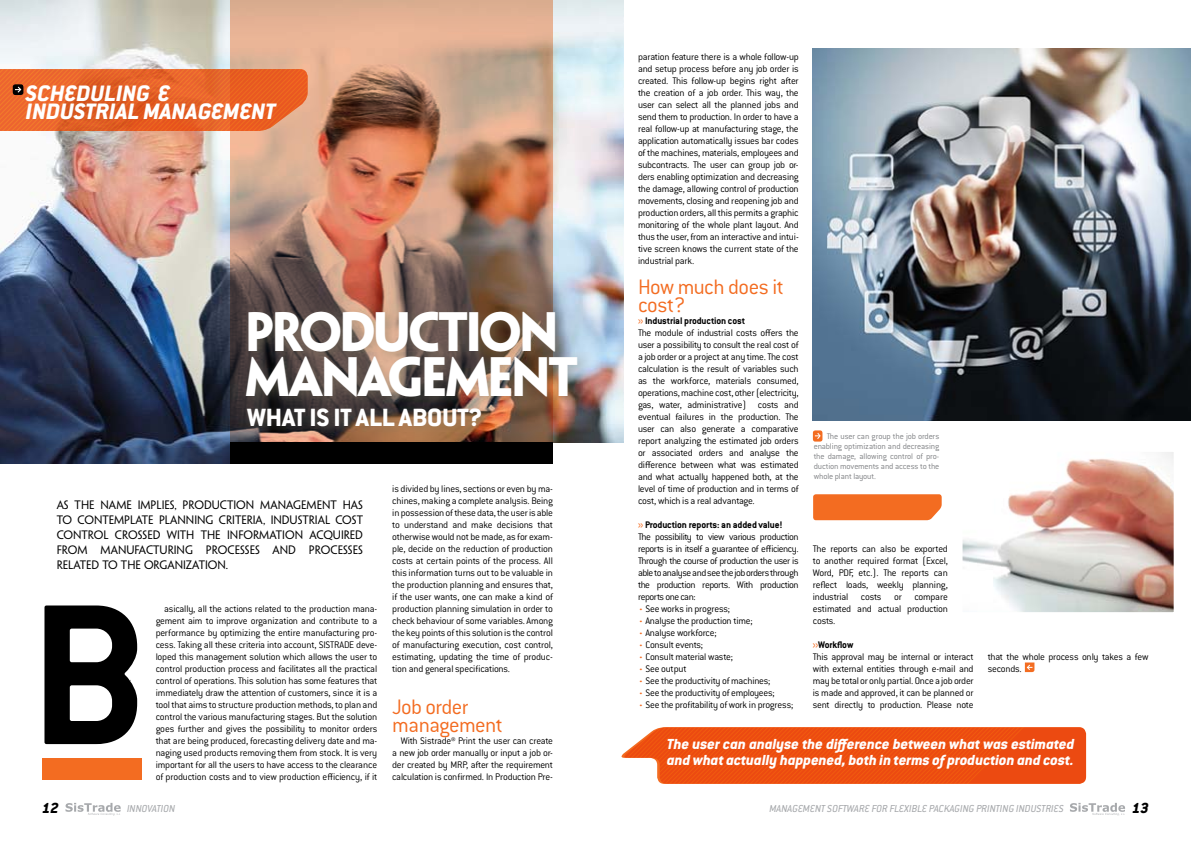
<style>
.page{position:relative;width:1191px;height:842px;background:#fff}
.page>*{position:absolute;margin:0;border:0;box-sizing:border-box;transform-origin:0 0}
.t1{font:700 220px "Conduit ITC Std";color:#000}
.t2{font:700 49.8px/45px "Penumbra Sans Std";letter-spacing:-.05em;color:#fff;scale:.96 1}
.t3{font:800 27.4px "Conduit ITC Std";letter-spacing:-.01em;color:#fff}
.t4{font:italic 800 24.5px/18px "Conduit ITC Std";color:#fff}
.t5{font:300 23px/18px "Conduit ITC Std";letter-spacing:-.025em;color:#f36c21}
.t6{font:italic 800 16px/16px "Conduit ITC Std";color:#fff}
.t7{font:italic 800 16px "Conduit ITC Std";color:#000}
.t8{font:italic 11.1px "Conduit ITC Std";color:#a7a9ac}
.t9{font:11px/15px "Penumbra Sans Std";color:#000;text-align:justify}
.t10{font:300 10.5px/12px "Conduit ITC Std";letter-spacing:-.025em;color:#000;text-align:justify}
.t11{font:300 9px/10px "Conduit ITC Std";letter-spacing:-.015em;color:#808285;text-align:justify}
.s1{font-weight:700;color:#f36c21}
.s2{font-weight:700}
.s3{font-weight:900;color:#f36c21}
</style>
<div class="page">
<svg style="left:1070px;top:803px;width:55px;height:13px"></svg>
<svg style="left:66px;top:803px;width:55px;height:13px"></svg>
<img style="left:813px;top:48px;width:378px;height:372px">
<img style="left:0;top:0;width:624px;height:464px">
<img style="left:231px;top:0;width:322px;height:443px">
<svg style="left:1025px;top:662px;width:9px;height:10px"></svg>
<svg style="left:621px;top:727px;width:465px;height:57px;background:#ee591e"></svg>
<div style="left:240px;top:306px;width:350px;height:132px;background:#78765c;opacity:.39"></div>
<div style="left:231px;top:443px;width:322px;height:21px;background:#000"></div>
<div style="left:553px;top:443px;width:74px;height:32px;background:#fff"></div>
<div style="left:43px;top:758px;width:99px;height:22px;background:#f36c21"></div>
<div style="left:813px;top:494px;width:128px;height:26px;background:#f36c21"></div>
<div style="left:813px;top:430px;width:9px;height:12px;background:#f36c21;border-radius:2px"></div>
<svg style="left:815px;top:433px;width:6px;height:6px"></svg>
<svg style="left:0;top:69px;width:308px;height:62px;background:#e6642a"></svg>
<img style="left:962px;top:452px;width:212px;height:161px">
<h3 class="t4" style="left:26px;top:83px;width:145px">Scheduling e<br>INDUSTRIAL</h3>
<h3 class="t4" style="left:143px;top:101px;width:31px">MANAGE</h3>
<h3 class="t4" style="left:223px;top:101px;width:30px">MENT</h3>
<h2 class="t2" style="left:245px;top:310px;width:348px">PRODUCTION<br>MANAGEMENT</h2>
<h3 class="t3" style="left:247px;top:401px;width:236px">WHAT IS IT ALL ABOUT?</h3>
<p class="t9" style="left:57px;top:497px;width:308px">AS THE NAME IMPLIES, PRODUCTION MANAGEMENT HAS TO CONTEMPLATE PLANNING CRITERIA, INDUSTRIAL COST CONTROL CROSSED WITH THE INFORMATION ACQUIRED FROM MANUFACTURING PROCESSES AND PROCESSES RELATED TO THE ORGANIZATION.</p>
<h1 class="t1" style="left:30px;top:542px;width:119px">B</h1>
<p class="t10" style="left:156px;top:602px;width:223px;text-indent:9px">asically, all the actions related to the production mana&shy;gement aim to improve organization and contribute to a performance by optimizing the entire manufacturing pro&shy;cess. Taking all these criteria into account, SISTRADE deve&shy;loped this management solution which allows the user to control production process and facilitates all the practical control of operations. This solution has some features that immediately draw the attention of customers, since it is a tool that aims to structure production methods, to plan and control the various manufacturing stages. But the solution goes further and gives the possibility to monitor orders that are being produced, forecasting delivery date and ma&shy;naging used products removing them from stock. It is very important for all the users to have access to the clearance of production costs and to view production efficiency, if it</p>
<p class="t10" style="left:392px;top:482px;width:162px">is divided by lines, sections or even by ma&shy;chines, making a complete analysis. Being in possession of these data, the user is able to understand and make decisions that otherwise would not be made, as for exam&shy;ple, decide on the reduction of production costs at certain points of the process. All this information turns out to be valuable in the production planning and ensures that, if the user wants, one can make a kind of production planning simulation in order to check behaviour of some variables. Among the key points of this solution is the control of manufacturing execution, cost control, estimating, updating the time of produc&shy;tion and general specifications.</p>
<h3 class="t5" style="left:392px;top:697px;width:112px">Job order management</h3>
<p class="t10" style="left:392px;top:734px;width:162px;text-indent:9px">With Sistrade® Print the user can create a new job order manually or input a job or&shy;der created by MRP, after the requirement calculation is confirmed. In Production Pre-</p>
<p class="t10" style="left:638px;top:50px;width:162px">paration feature there is a whole follow-up and setup process before any job order is created. This follow-up begins right after the creation of a job order. This way, the user can select all the planned jobs and send them to production. In order to have a real follow-up at manufacturing stage, the application automatically issues bar codes of the machines, materials, employees and subcontracts. The user can group job or&shy;ders enabling optimization and decreasing the damage, allowing control of production movements, closing and reopening job and production orders, all this permits a graphic monitoring of the whole plant layout. And thus the user, from an interactive and intui&shy;tive screen knows the current state of the industrial park.</p>
<h3 class="t5" style="left:638px;top:277px;width:147px">How much does it cost?</h3>
<p class="t10" style="left:638px;top:314px;width:162px;text-align:left"><span class="s1">&gt;&gt;</span> <span class="s2">Industrial production cost<br></span>The module of industrial costs offers the user a possibility to consult the real cost of a job order or a project at any time. The cost calculation is the result of variables such as the workforce, materials consumed, operations, machine cost, other (electricity, gas, water, administrative) costs and eventual failures in the production. The user can also generate a comparative report analyzing the estimated job orders or associated orders and analyse the difference between what was estimated and what actually happened both, at the level of time of production and in terms of cost, which is a real advantage.</p>
<p class="t10" style="left:638px;top:518px;width:162px;text-align:left"><span class="s1">&gt;&gt;</span> <span class="s2">Production reports: an added value!<br></span>The possibility to view various production reports is in itself a guarantee of efficiency.<br>Through the course of production the user is able to analyse and see the job orders through the production reports. With production reports one can:<br><span class="s3">·</span> See works in progress;<br><span class="s3">·</span> Analyse the production time;<br><span class="s3">·</span> Analyse workforce;<br><span class="s3">·</span> Consult events;<br><span class="s3">·</span> Consult material waste;<br><span class="s3">·</span> See output<br><span class="s3">·</span> See the productivity of machines;<br><span class="s3">·</span> See the productivity of employees;<br><span class="s3">·</span> See the profitability of work in progress;</p>
<p class="t11" style="left:813px;top:431px;width:127px">I The user can group the job orders enabling optimization and decreasing the damage, allowing control of pro&shy;duction movements and access to the whole plant layout.</p>
<p class="t10" style="left:813px;top:542px;width:136px">The reports can also be exported to another required format (Excel, Word, PDF, etc.). The reports can reflect loads, weekly planning, industrial costs or compare estimated and actual production costs.</p>
<p class="t10" style="left:813px;top:638px;width:162px;text-align:left"><span class="s1">&gt;&gt;</span><span class="s2">Workflow<br></span>This approval may be internal or interact with external entities through e-mail and may be total or only partial. Once a job order is made and approved, it can be planned or</p>
<p class="t10" style="left:813px;top:698px;width:162px">sent directly to production. Please note</p>
<p class="t10" style="left:987px;top:650px;width:162px">that the whole process only takes a few seconds.</p>
<h3 class="t6" style="left:667px;top:736px;width:409px">The user can analyse the difference between what was estimated and what actually happened, both in terms of production and cost.</h3>
<h3 class="t7" style="left:42px;top:799px;width:18px">12</h3>
<p class="t8" style="left:127px;top:802px;width:7px">INNO</p>
<p class="t8" style="left:148px;top:802px;width:11px">VATION</p>
<p class="t8" style="left:769px;top:802px;width:296px">MANAGEMENT SOFTWARE FOR FLEXIBLE PACKAGING PRINTING INDUSTRIES</p>
<h3 class="t7" style="left:1131px;top:799px;width:18px">13</h3>
</div>
